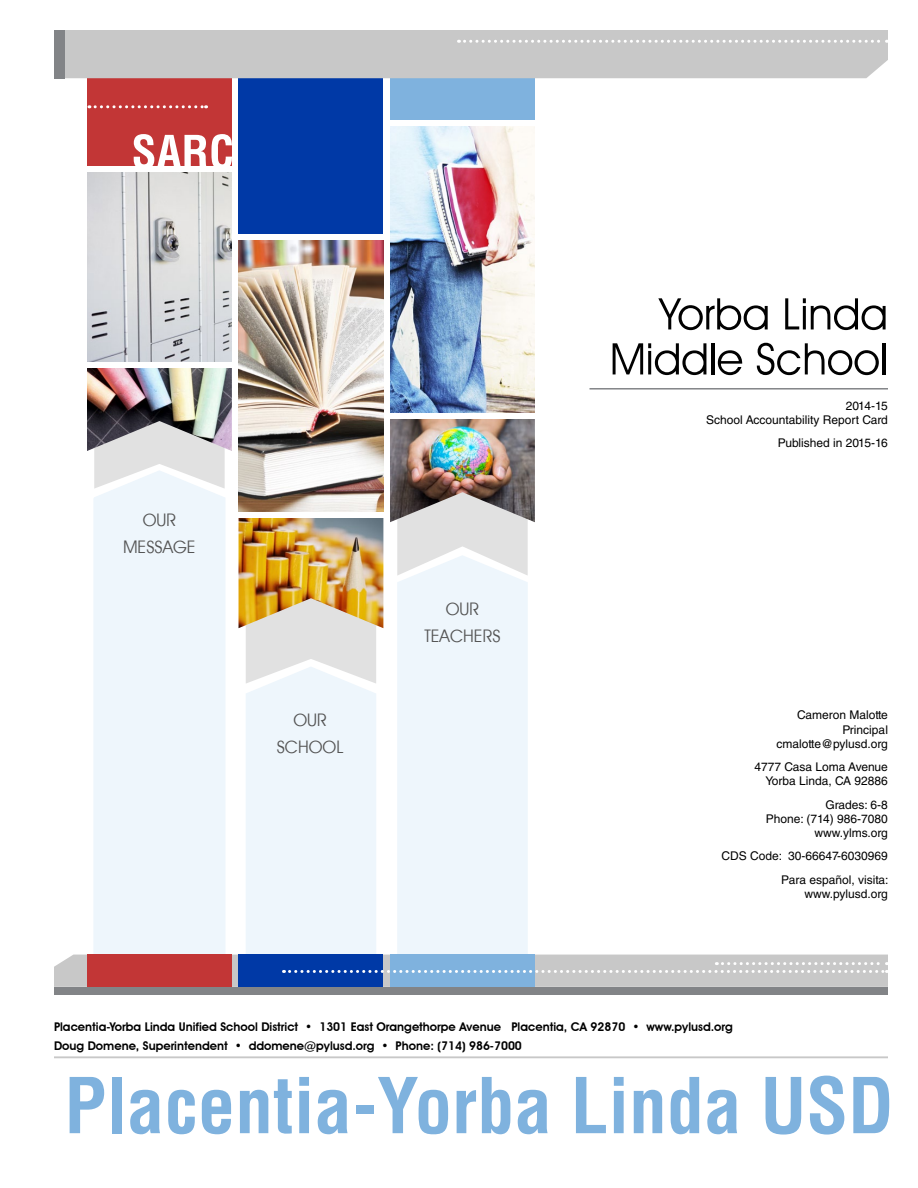
<style>
.page{position:relative;width:918px;height:1188px;background:#fff}
.page>*{position:absolute;margin:0;border:0;box-sizing:border-box;transform-origin:0 0}
.t1{font:700 condensed 75px "Helvetica LT Std";color:#7fb2de}
.t2{font:52.5px/45px "Avant Garde T.";color:#010101;text-align:right}
.t3{font:21px/27px "Avant Garde T.";color:#545454;text-align:center}
.t4{font:12px/14.2px "Helvetica LT Std";color:#010101;text-align:right}
.t5{font:600 12px "Avant Garde IT Cby BT";color:#010101}
</style>
<div class="page">
<div style="left:397px;top:576px;width:131px;height:91px;background:#eef6fc"></div>
<div style="left:93px;top:489px;width:132px;height:178px;background:#eef6fc"></div>
<svg style="left:397px;top:522px;width:131px;height:54px;background:#e6e8e8"></svg>
<div style="left:390px;top:77px;width:145px;height:59px;background:#7fb2de"></div>
<img style="left:390px;top:419px;width:145px;height:103px">
<img style="left:390px;top:126px;width:145px;height:287px">
<div style="left:390px;top:120px;width:145px;height:6px;background:#fff"></div>
<div style="left:246px;top:628px;width:130px;height:39px;background:#e1e1e1"></div>
<img style="left:239px;top:518px;width:144px;height:110px">
<div style="left:239px;top:77px;width:144px;height:158px;background:#0039a6"></div>
<img style="left:239px;top:240px;width:144px;height:272px">
<svg style="left:94px;top:451px;width:131px;height:38px;fill:#e1e1e1"></svg>
<div style="left:87px;top:77px;width:145px;height:93px;background:#c23636"></div>
<img style="left:87px;top:368px;width:145px;height:83px">
<img style="left:87px;top:172px;width:145px;height:190px">
<svg style="left:89px;top:105px;width:118px;height:3px"></svg>
<div style="left:87px;top:166px;width:146px;height:6px;background:#fff"></div>
<div style="left:54px;top:30px;width:11px;height:48px;background:#828487"></div>
<div style="left:65px;top:30px;width:823px;height:48px;background:#c8c8c8"></div>
<svg style="left:54px;top:667px;width:834px;height:320px"></svg>
<div style="left:54px;top:987px;width:834px;height:7px;background:#828487"></div>
<svg style="left:134px;top:134px;width:98px;height:32px"></svg>
<hr style="left:54px;top:1056px;width:834px;height:2px;background:#c8c8c8">
<hr style="left:590px;top:388px;width:298px;height:2px;background:#828487">
<h3 class="t3" style="left:123px;top:506px;width:74px">OUR<br>MESSAGE</h3>
<h3 class="t3" style="left:277px;top:706px;width:68px">OUR<br>SCHOOL</h3>
<h3 class="t3" style="left:424px;top:595px;width:78px">OUR<br>TEACHERS</h3>
<h2 class="t2" style="left:610px;top:291px;width:280px">Yorba Linda<br>Middle School</h2>
<p class="t4" style="left:706px;top:398px;width:183px">2014-15<br>School Accountability Report Card</p>
<p class="t4" style="left:778px;top:436px;width:112px">Published in 2015-16</p>
<p class="t4" style="left:776px;top:708px;width:113px">Cameron Malotte<br>Principal cmalotte@pylusd.org</p>
<p class="t4" style="left:754px;top:760px;width:135px">4777 Casa Loma Avenue<br>Yorba Linda, CA 92886</p>
<p class="t4" style="left:766px;top:797px;width:124px">Grades: 6-8<br>Phone: (714) 986-7080 www.ylms.org</p>
<p class="t4" style="left:722px;top:844px;width:168px;line-height:23.2px">CDS Code: 30-66647-6030969<br>Para español, visita:</p>
<p class="t4" style="left:805px;top:886px;width:85px">www.pylusd.org</p>
<p class="t5" style="left:54px;top:1020px;width:680px">Placentia-Yorba Linda Unified School District • 1301 East Orangethorpe Avenue Placentia, CA 92870 • www.pylusd.org</p>
<p class="t5" style="left:54px;top:1039px;width:469px">Doug Domene, Superintendent • ddomene@pylusd.org • Phone: (714) 986-7000</p>
<h1 class="t1" style="left:65px;top:1059px;width:831px">Placentia-Yorba Linda USD</h1>
</div>
